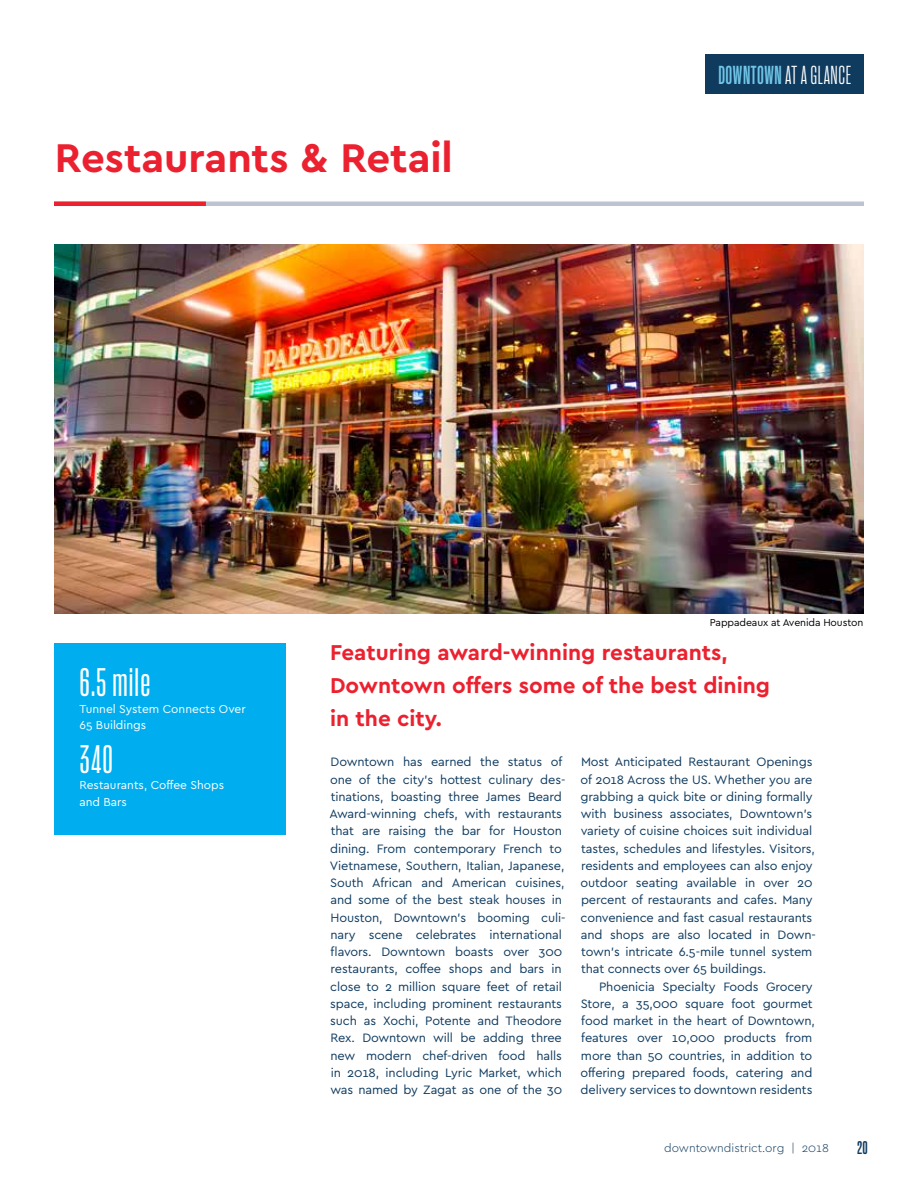
<style>
.page{position:relative;width:918px;height:1188px;background:#fff}
.page>*{position:absolute;margin:0;border:0;box-sizing:border-box;transform-origin:0 0}
.t1{font:700 42px "Cera";letter-spacing:-.005em;color:#eb212f}
.t2{font:39px "Action Cond Regular Grade 2";letter-spacing:.03em;color:#fff}
.t3{font:25.5px "Action Cond Regular Grade 1";letter-spacing:.025em;color:#fff}
.t4{font:700 22.5px/33px "Cera";color:#eb212f}
.t5{font:18px "Action Cond Bold Grade 1";color:#0f3b5f}
.t6{font:12.75px/17.2px "Cera";letter-spacing:-.01em;color:#0f3b5f}
.t7{font:12px/16.5px "Cera";color:#fff}
.t8{font:300 12px "Cera";color:#0f3b5f}
.t9{font:10.5px "Cera";letter-spacing:-.01em;color:#000}
.s1{font-family:"Action Cond Regular Grade 3";color:#71c6e8}
</style>
<div class="page">
<img style="left:54px;top:244px;width:810px;height:369px">
<div style="left:54px;top:643px;width:232px;height:192px;background:#00aeef"></div>
<hr style="left:54px;top:202px;width:810px;height:4px;background:#bec3d1">
<hr style="left:54px;top:202px;width:152px;height:4px;background:#eb212f">
<div style="left:705px;top:55px;width:159px;height:39px;background:#0f3b5f"></div>
<h1 class="t1" style="left:55px;top:130px;width:399px">Restaurants &amp; Retail</h1>
<h3 class="t3" style="left:718px;top:62px;width:134px"><span class="s1">DOWNTOWN</span>AT A GLANCE</h3>
<p class="t9" style="left:710px;top:616px;width:155px">Pappadeaux at Avenida Houston</p>
<h2 class="t2" style="left:80px;top:662px;width:72px">6.5 mile</h2>
<p class="t7" style="left:80px;top:700px;width:168px">Tunnel System Connects Over<br>65 Buildings</p>
<h2 class="t2" style="left:80px;top:739px;width:35px">340</h2>
<p class="t7" style="left:80px;top:776px;width:146px">Restaurants, Coffee Shops and Bars</p>
<h3 class="t4" style="left:330px;top:635px;width:442px">Featuring award-winning restaurants,<br>Downtown offers some of the best dining in the city.</h3>
<p class="t6" style="left:329px;top:753px;width:237px">Downtown has earned the status of one of the city’s hottest culinary des&shy;tinations, boasting three James Beard Award-winning chefs, with restaurants that are raising the bar for Houston dining. From contemporary French to Vietnamese, Southern, Italian, Japanese, South African and American cuisines, and some of the best steak houses in Houston, Downtown’s booming culi&shy;nary scene celebrates international flavors. Downtown boasts over 300 restaurants, coffee shops and bars in close to 2 million square feet of retail space, including prominent restaurants such as Xochi, Potente and Theodore Rex. Downtown will be adding three new modern chef-driven food halls in 2018, including Lyric Market, which was named by Zagat as one of the 30</p>
<p class="t6" style="left:581px;top:753px;width:237px">Most Anticipated Restaurant Openings of 2018 Across the US. Whether you are grabbing a quick bite or dining formally with business associates, Downtown’s variety of cuisine choices suit individual tastes, schedules and lifestyles. Visitors, residents and employees can also enjoy outdoor seating available in over 20 percent of restaurants and cafes. Many convenience and fast casual restaurants and shops are also located in Down&shy;town’s intricate 6.5-mile tunnel system that connects over 65 buildings.</p>
<p class="t6" style="left:581px;top:977px;width:236px;text-indent:19px">Phoenicia Specialty Foods Grocery Store, a 35,000 square foot gourmet food market in the heart of Downtown, features over 10,000 products from more than 50 countries, in addition to offering prepared foods, catering and delivery services to downtown residents</p>
<p class="t8" style="left:664px;top:1140px;width:166px">downtowndistrict.org | 2018</p>
<h3 class="t5" style="left:857px;top:1138px;width:12px">20</h3>
</div>
